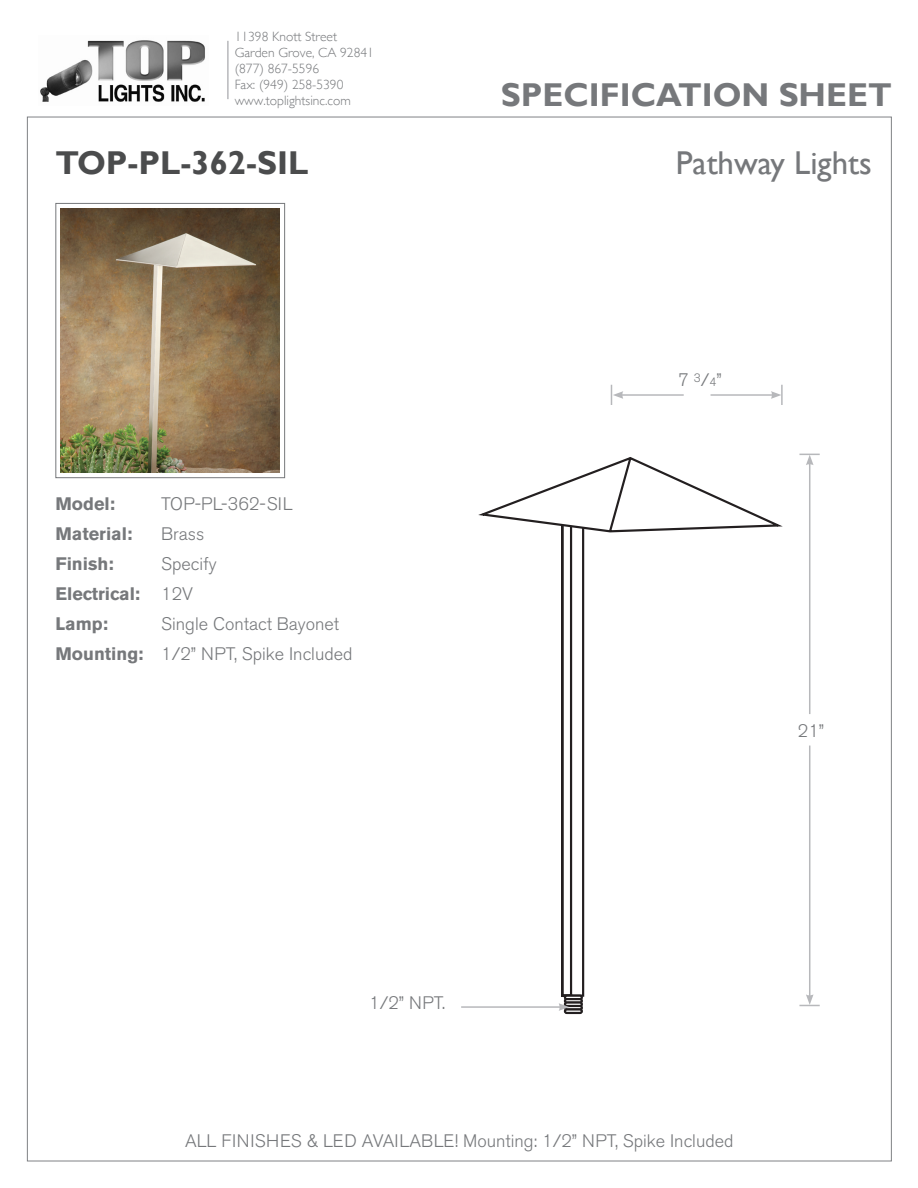
<style>
.page{position:relative;width:918px;height:1188px;background:#fff}
.page>*{position:absolute;margin:0;border:0;box-sizing:border-box;transform-origin:0 0}
.t1{font:700 33px "Gill Sans";color:#76787b}
.t2{font:700 33px "Gill Sans";color:#4b4c4d}
.t3{font:33px "Gill Sans";color:#76787b}
.t4{font:300 18px "Akzidenz Grotesk BE";color:#76787b}
.t5{font:700 18px "Akzidenz Grotesk BE";color:#76787b}
.t6{font:300 18px "Akzidenz Grotesk BE";letter-spacing:.02em;color:#76787b}
.t7{font:300 13.5px/16.2px "Gill Sans";color:#76787b}
.s1{font-size:12px}
</style>
<div class="page">
<img style="left:40px;top:40px;width:165px;height:62px">
<hr style="left:227px;top:41px;width:2px;height:58px;background:#b7b8bb">
<div style="left:55px;top:203px;width:230px;height:275px;border:1px solid #76787b"></div>
<img style="left:61px;top:209px;width:219px;height:263px">
<div style="left:564px;top:1008px;width:19px;height:6px;border:2px solid #231f20;border-radius:2px"></div>
<hr style="left:461px;top:1006px;width:100px;height:2px;background:#b7b8bb">
<svg style="left:478px;top:457px;width:303px;height:554px"></svg>
<hr style="left:621px;top:394px;width:63px;height:2px;background:#b7b8bb">
<svg style="left:611px;top:385px;width:12px;height:20px"></svg>
<hr style="left:781px;top:385px;width:2px;height:20px;background:#b7b8bb">
<hr style="left:711px;top:394px;width:62px;height:2px;background:#b7b8bb">
<svg style="left:771px;top:391px;width:10px;height:8px"></svg>
<hr style="left:809px;top:463px;width:1px;height:251px;background:#b7b8bb">
<svg style="left:799px;top:454px;width:21px;height:11px"></svg>
<hr style="left:809px;top:746px;width:1px;height:251px;background:#b7b8bb">
<svg style="left:799px;top:994px;width:21px;height:12px"></svg>
<p class="t7" style="left:235px;top:27px;width:141px">11398 Knott Street<br>Garden Grove, CA 92841 (877) 867-5596<br>Fax: (949) 258-5390 www.toplightsinc.com</p>
<p class="t1" style="left:501px;top:75px;width:392px">SPECIFICATION SHEET</p>
<p class="t2" style="left:55px;top:143px;width:254px">TOP-PL-362-SIL</p>
<p class="t3" style="left:676px;top:144px;width:198px">Pathway Lights</p>
<p class="t5" style="left:55px;top:493px;width:61px">Model:</p>
<p class="t5" style="left:55px;top:523px;width:78px">Material:</p>
<p class="t5" style="left:55px;top:553px;width:60px">Finish:</p>
<p class="t5" style="left:55px;top:583px;width:86px">Electrical:</p>
<p class="t5" style="left:55px;top:613px;width:54px">Lamp:</p>
<p class="t5" style="left:55px;top:643px;width:90px">Mounting:</p>
<p class="t6" style="left:161px;top:494px;width:133px">TOP-PL-362-SIL</p>
<p class="t4" style="left:161px;top:524px;width:45px">Brass</p>
<p class="t4" style="left:161px;top:554px;width:57px">Specify</p>
<p class="t4" style="left:161px;top:584px;width:33px">12V</p>
<p class="t4" style="left:161px;top:614px;width:179px">Single Contact Bayonet</p>
<p class="t4" style="left:161px;top:644px;width:193px">1/2” NPT, Spike Included</p>
<p class="t4" style="left:679px;top:370px;width:45px">7 <sup>3</sup>/<span class="s1">4</span>”</p>
<p class="t4" style="left:798px;top:720px;width:28px">21”</p>
<p class="t4" style="left:369px;top:993px;width:77px">1/2” NPT.</p>
<p class="t4" style="left:185px;top:1131px;width:550px">ALL FINISHES &amp; LED AVAILABLE! Mounting: 1/2” NPT, Spike Included</p>
</div>
